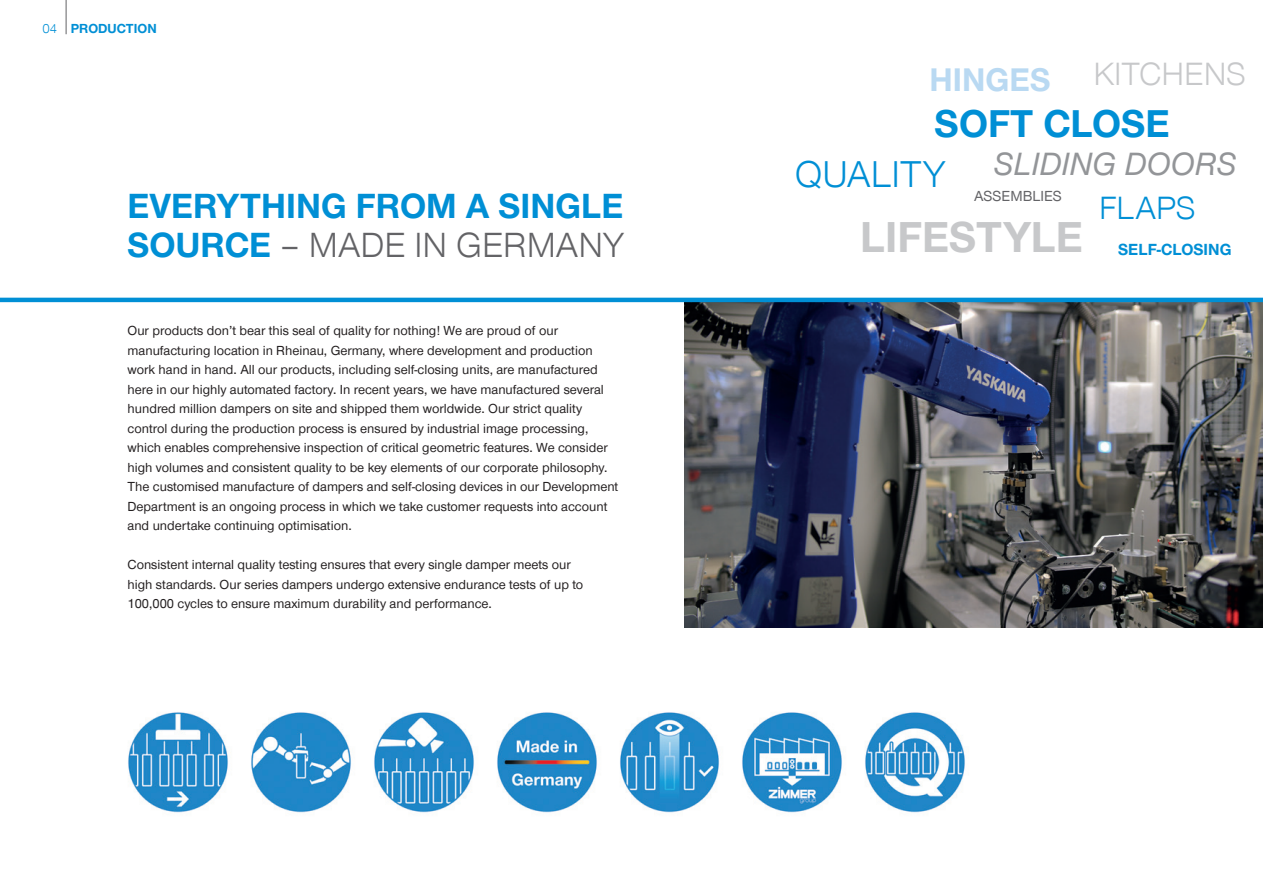
<style>
.page{position:relative;width:1263px;height:893px;background:#fff}
.page>*{position:absolute;margin:0;border:0;box-sizing:border-box;transform-origin:0 0}
.t1{font:700 44.55px "Zimmer Group Sans";color:#c7c8ca}
.t2{font:700 39.9px "Zimmer Group Sans";color:#008fd5}
.t3{font:300 38.4px "Zimmer Group Sans";color:#008fd5}
.t4{font:700 36px/39px "Zimmer Group Sans";color:#008fd5}
.t5{font:700 33.6px "Zimmer Group Sans";color:#b9d9f2}
.t6{font:italic 33.15px "Zimmer Group Sans";color:#939598}
.t7{font:300 33.15px "Zimmer Group Sans";color:#c7c8ca}
.t8{font:300 33.15px "Zimmer Group Sans";color:#008fd5}
.t9{font:700 16.65px "Zimmer Group Sans";color:#008fd5}
.t10{font:15px "Zimmer Group Sans";color:#636366}
.t11{font:13.5px/19.5px "Zimmer Group Sans";color:#231f20}
.t12{font:700 13.5px "Zimmer Group Sans";color:#008fd5}
.s1{font-weight:300}
.s2{font-weight:300;color:#636366}
</style>
<div class="page">
<hr style="left:66px;top:0;width:1px;height:34px;background:#636366">
<img style="left:685px;top:302px;width:578px;height:325px">
<img style="left:128px;top:712px;width:837px;height:101px">
<hr style="left:0;top:298px;width:1263px;height:4px;background:#008fd5">
<p class="t12" style="left:43px;top:19px;width:116px"><span class="s1">04</span> PRODUCTION</p>
<h3 class="t4" style="left:128px;top:185px;width:498px">EVERYTHING FROM A SINGLE<br>SOURCE <span class="s2">– MADE IN GERMANY</span></h3>
<p class="t11" style="left:128px;top:320px;width:492px">Our products don’t bear this seal of quality for nothing! We are proud of our manufacturing location in Rheinau, Germany, where development and production work hand in hand. All our products, including self-closing units, are manufactured here in our highly automated factory. In recent years, we have manufactured several hundred million dampers on site and shipped them worldwide. Our strict quality control during the production process is ensured by industrial image processing, which enables comprehensive inspection of critical geometric features. We consider high volumes and consistent quality to be key elements of our corporate philosophy.<br>The customised manufacture of dampers and self-closing devices in our Development Department is an ongoing process in which we take customer requests into account and undertake continuing optimisation.</p>
<p class="t11" style="left:128px;top:554px;width:457px">Consistent internal quality testing ensures that every single damper meets our high standards. Our series dampers undergo extensive endurance tests of up to<br>100,000 cycles to ensure maximum durability and performance.</p>
<h3 class="t5" style="left:929px;top:57px;width:123px">HINGES</h3>
<h3 class="t7" style="left:1093px;top:52px;width:154px">KITCHENS</h3>
<h2 class="t2" style="left:934px;top:97px;width:237px">SOFT CLOSE</h2>
<h3 class="t6" style="left:994px;top:142px;width:244px">SLIDING DOORS</h3>
<h3 class="t8" style="left:1099px;top:187px;width:98px">FLAPS</h3>
<h3 class="t3" style="left:795px;top:149px;width:152px">QUALITY</h3>
<p class="t10" style="left:974px;top:186px;width:89px">ASSEMBLIES</p>
<h1 class="t1" style="left:860px;top:207px;width:224px">LIFESTYLE</h1>
<p class="t9" style="left:1118px;top:239px;width:115px">SELF-CLOSING</p>
</div>
